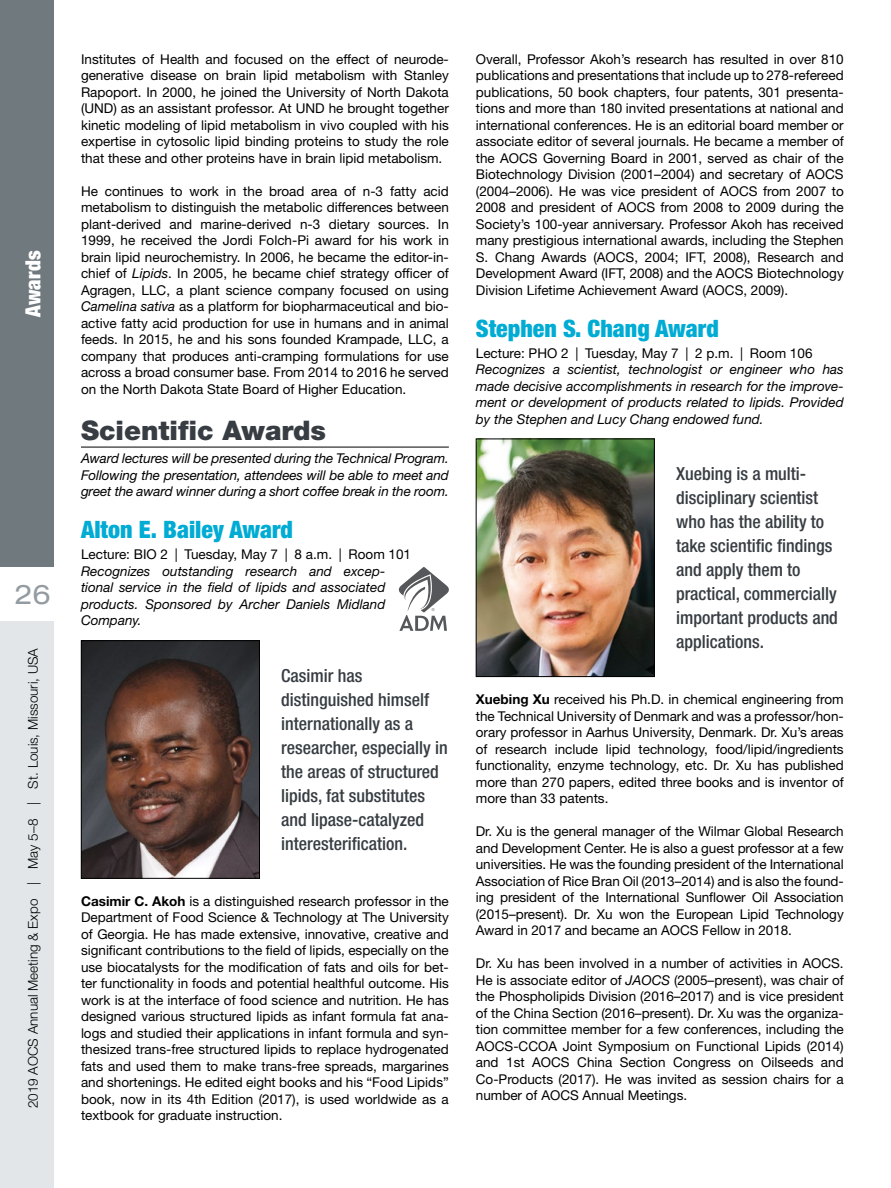
<style>
.page{position:relative;width:891px;height:1188px;background:#fff}
.page>*{position:absolute;margin:0;border:0;box-sizing:border-box;transform-origin:0 0}
.t1{font:900 27px "Helvetica Neue LT Std";color:#373d42}
.t2{font:expanded 27px "Helvetica Neue LT Std";color:#949ca1}
.t3{font:900 condensed 24px "Helvetica Neue LT Std";color:#00acd4}
.t4{font:900 condensed 21px "Helvetica Neue LT Std";letter-spacing:.005em;color:#fff}
.t5{font:500 condensed 18px/24px "Helvetica Neue LT Std";color:#373d42}
.t6{font:13.5px/16.5px "Helvetica Neue LT Std";color:#000;text-align:justify}
.t7{font:italic 13.5px/16.5px "Helvetica Neue LT Std";color:#000;text-align:justify}
.t8{font:300 13.5px "Helvetica Neue LT Std";color:#000}
.s1{font-style:italic}
.s2{font-weight:700}
</style>
<div class="page">
<div style="left:0;top:621px;width:54px;height:567px;background:#e2e6e8"></div>
<div style="left:0;top:0;width:54px;height:567px;background:#70797e"></div>
<hr style="left:81px;top:447px;width:368px;height:1px;background:#000">
<img style="left:83px;top:642px;width:175px;height:235px">
<div style="left:81px;top:640px;width:179px;height:239px;border:1px solid #000"></div>
<img style="left:478px;top:441px;width:175px;height:234px">
<div style="left:476px;top:439px;width:179px;height:238px;border:1px solid #000"></div>
<svg style="left:399px;top:567px;width:50px;height:64px"></svg>
<h3 class="t4" style="left:20px;top:317px;width:68px;rotate:-90deg">Awards</h3>
<h1 class="t2" style="left:15px;top:578px;width:37px">26</h1>
<p class="t8" style="left:25px;top:1108px;width:462px;rotate:-90deg">2019 AOCS Annual Meeting &amp; Expo | May 5–8 | St. Louis, Missouri, USA</p>
<p class="t6" style="left:81px;top:50px;width:369px">Institutes of Health and focused on the effect of neurode&shy;generative disease on brain lipid metabolism with Stanley Rapoport. In 2000, he joined the University of North Dakota (UND) as an assistant professor. At UND he brought together kinetic modeling of lipid metabolism in vivo coupled with his expertise in cytosolic lipid binding proteins to study the role that these and other proteins have in brain lipid metabolism.</p>
<p class="t6" style="left:81px;top:182px;width:369px">He continues to work in the broad area of n-3 fatty acid metabolism to distinguish the metabolic differences between plant-derived and marine-derived n-3 dietary sources. In 1999, he received the Jordi Folch-Pi award for his work in brain lipid neurochemistry. In 2006, he became the editor-in&shy;chief of <span class="s1">Lipids</span>. In 2005, he became chief strategy officer of Agragen, LLC, a plant science company focused on using <span class="s1">Camelina sativa</span> as a platform for biopharmaceutical and bio&shy;active fatty acid production for use in humans and in animal feeds. In 2015, he and his sons founded Krampade, LLC, a company that produces anti-cramping formulations for use across a broad consumer base. From 2014 to 2016 he served on the North Dakota State Board of Higher Education.</p>
<h1 class="t1" style="left:81px;top:414px;width:247px">Scientific Awards</h1>
<p class="t7" style="left:81px;top:450px;width:369px">Award lectures will be presented during the Technical Program.<br>Following the presentation, attendees will be able to meet and greet the award winner during a short coffee break in the room.</p>
<h2 class="t3" style="left:81px;top:515px;width:214px">Alton E. Bailey Award</h2>
<p class="t6" style="left:81px;top:546px;width:332px">Lecture: BIO 2 | Tuesday, May 7 | 8 a.m. | Room 101</p>
<p class="t7" style="left:81px;top:563px;width:306px">Recognizes outstanding research and excep&shy;tional service in the field of lipids and associated products. Sponsored by Archer Daniels Midland Company.</p>
<h3 class="t5" style="left:281px;top:663px;width:168px">Casimir has distinguished himself internationally as a researcher, especially in the areas of structured lipids, fat substitutes and lipase-catalyzed interesterification.</h3>
<p class="t6" style="left:81px;top:893px;width:369px"><span class="s2">Casimir C. Akoh</span> is a distinguished research professor in the Department of Food Science &amp; Technology at The University of Georgia. He has made extensive, innovative, creative and significant contributions to the field of lipids, especially on the use biocatalysts for the modification of fats and oils for bet&shy;ter functionality in foods and potential healthful outcome. His work is at the interface of food science and nutrition. He has designed various structured lipids as infant formula fat ana&shy;logs and studied their applications in infant formula and syn&shy;thesized trans-free structured lipids to replace hydrogenated fats and used them to make trans-free spreads, margarines and shortenings. He edited eight books and his “Food Lipids” book, now in its 4th Edition (2017), is used worldwide as a textbook for graduate instruction.</p>
<p class="t6" style="left:476px;top:50px;width:369px">Overall, Professor Akoh’s research has resulted in over 810 publications and presentations that include up to 278-refereed publications, 50 book chapters, four patents, 301 presenta&shy;tions and more than 180 invited presentations at national and international conferences. He is an editorial board member or associate editor of several journals. He became a member of the AOCS Governing Board in 2001, served as chair of the Biotechnology Division (2001–2004) and secretary of AOCS (2004–2006). He was vice president of AOCS from 2007 to 2008 and president of AOCS from 2008 to 2009 during the Society’s 100-year anniversary. Professor Akoh has received many prestigious international awards, including the Stephen S. Chang Awards (AOCS, 2004; IFT, 2008), Research and Development Award (IFT, 2008) and the AOCS Biotechnology Division Lifetime Achievement Award (AOCS, 2009).</p>
<h2 class="t3" style="left:476px;top:313px;width:244px">Stephen S. Chang Award</h2>
<p class="t6" style="left:476px;top:344px;width:338px">Lecture: PHO 2 | Tuesday, May 7 | 2 p.m. | Room 106</p>
<p class="t7" style="left:476px;top:361px;width:369px">Recognizes a scientist, technologist or engineer who has made decisive accomplishments in research for the improve&shy;ment or development of products related to lipids. Provided by the Stephen and Lucy Chang endowed fund.</p>
<h3 class="t5" style="left:676px;top:462px;width:163px">Xuebing is a multi&shy;disciplinary scientist who has the ability to take scientific findings and apply them to practical, commercially important products and applications.</h3>
<p class="t6" style="left:476px;top:691px;width:369px"><span class="s2">Xuebing Xu</span> received his Ph.D. in chemical engineering from the Technical University of Denmark and was a professor/hon&shy;orary professor in Aarhus University, Denmark. Dr. Xu’s areas of research include lipid technology, food/lipid/ingredients functionality, enzyme technology, etc. Dr. Xu has published more than 270 papers, edited three books and is inventor of more than 33 patents.</p>
<p class="t6" style="left:476px;top:823px;width:369px">Dr. Xu is the general manager of the Wilmar Global Research and Development Center. He is also a guest professor at a few universities. He was the founding president of the International Association of Rice Bran Oil (2013–2014) and is also the found&shy;ing president of the International Sunflower Oil Association (2015–present). Dr. Xu won the European Lipid Technology Award in 2017 and became an AOCS Fellow in 2018.</p>
<p class="t6" style="left:476px;top:955px;width:369px">Dr. Xu has been involved in a number of activities in AOCS.<br>He is associate editor of <span class="s1">JAOCS</span> (2005–present), was chair of the Phospholipids Division (2016–2017) and is vice president of the China Section (2016–present). Dr. Xu was the organiza&shy;tion committee member for a few conferences, including the AOCS-CCOA Joint Symposium on Functional Lipids (2014) and 1st AOCS China Section Congress on Oilseeds and Co-Products (2017). He was invited as session chairs for a number of AOCS Annual Meetings.</p>
</div>
